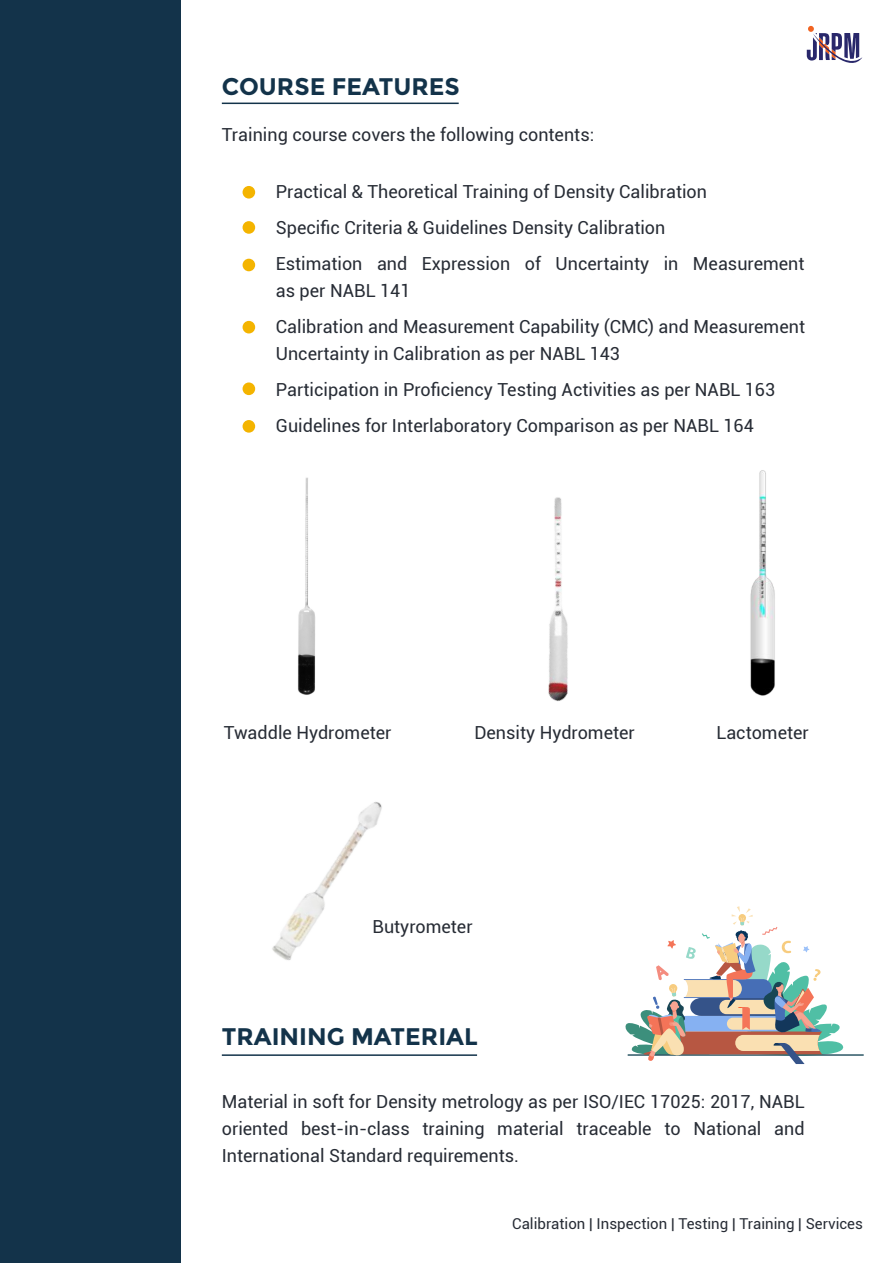
<style>
.page{position:relative;width:893px;height:1263px;background:#fff}
.page>*{position:absolute;margin:0;border:0;box-sizing:border-box;transform-origin:0 0}
.t1{font:700 24px "Montserrat";color:#13334a}
.t2{font:18px/36px "Roboto";color:#272c35}
.t3{font:15px "Roboto";color:#272c35}
</style>
<div class="page">
<hr style="left:222px;top:103px;width:237px;height:1px;background:#13334a">
<hr style="left:222px;top:1054px;width:255px;height:2px;background:#13334a">
<div style="left:243px;top:221px;width:12px;height:13px;background:#f4b400;border-radius:50%"></div>
<div style="left:243px;top:186px;width:12px;height:13px;background:#f4b400;border-radius:50%"></div>
<div style="left:243px;top:259px;width:12px;height:12px;background:#f4b400;border-radius:50%"></div>
<div style="left:243px;top:321px;width:12px;height:12px;background:#f4b400;border-radius:50%"></div>
<div style="left:243px;top:382px;width:12px;height:13px;background:#f4b400;border-radius:50%"></div>
<div style="left:243px;top:420px;width:12px;height:13px;background:#f4b400;border-radius:50%"></div>
<svg style="left:807px;top:26px;width:55px;height:37px"></svg>
<hr style="left:627px;top:1054px;width:237px;height:2px;background:#184655">
<svg style="left:625px;top:906px;width:220px;height:158px"></svg>
<div style="left:0;top:0;width:181px;height:1263px;background:#13334a"></div>
<img style="left:548px;top:497px;width:20px;height:204px">
<img style="left:298px;top:477px;width:17px;height:218px">
<img style="left:750px;top:470px;width:25px;height:226px">
<img style="left:272px;top:802px;width:110px;height:158px">
<h1 class="t1" style="left:222px;top:72px;width:239px">COURSE FEATURES</h1>
<p class="t2" style="left:222px;top:116px;width:374px">Training course covers the following contents:</p>
<p class="t2" style="left:276px;top:173px;width:530px">Practical &amp; Theoretical Training of Density Calibration<br>Specific Criteria &amp; Guidelines Density Calibration<br>Estimation and Expression of Uncertainty in Measurement</p>
<p class="t2" style="left:276px;top:272px;width:531px">as per NABL 141<br>Calibration and Measurement Capability (CMC) and Measurement</p>
<p class="t2" style="left:276px;top:335px;width:501px">Uncertainty in Calibration as per NABL 143<br>Participation in Proficiency Testing Activities as per NABL 163<br>Guidelines for Interlaboratory Comparison as per NABL 164</p>
<p class="t2" style="left:224px;top:714px;width:169px">Twaddle Hydrometer</p>
<p class="t2" style="left:716px;top:714px;width:94px">Lactometer</p>
<p class="t2" style="left:474px;top:714px;width:162px">Density Hydrometer</p>
<p class="t2" style="left:373px;top:908px;width:102px">Butyrometer</p>
<h1 class="t1" style="left:222px;top:1022px;width:257px">TRAINING MATERIAL</h1>
<p class="t2" style="left:222px;top:1087px;width:584px;line-height:27px;text-align:justify">Material in soft for Density metrology as per ISO/IEC 17025: 2017, NABL oriented best-in-class training material traceable to National and International Standard requirements.</p>
<p class="t3" style="left:512px;top:1213px;width:352px">Calibration | Inspection | Testing | Training | Services</p>
</div>
